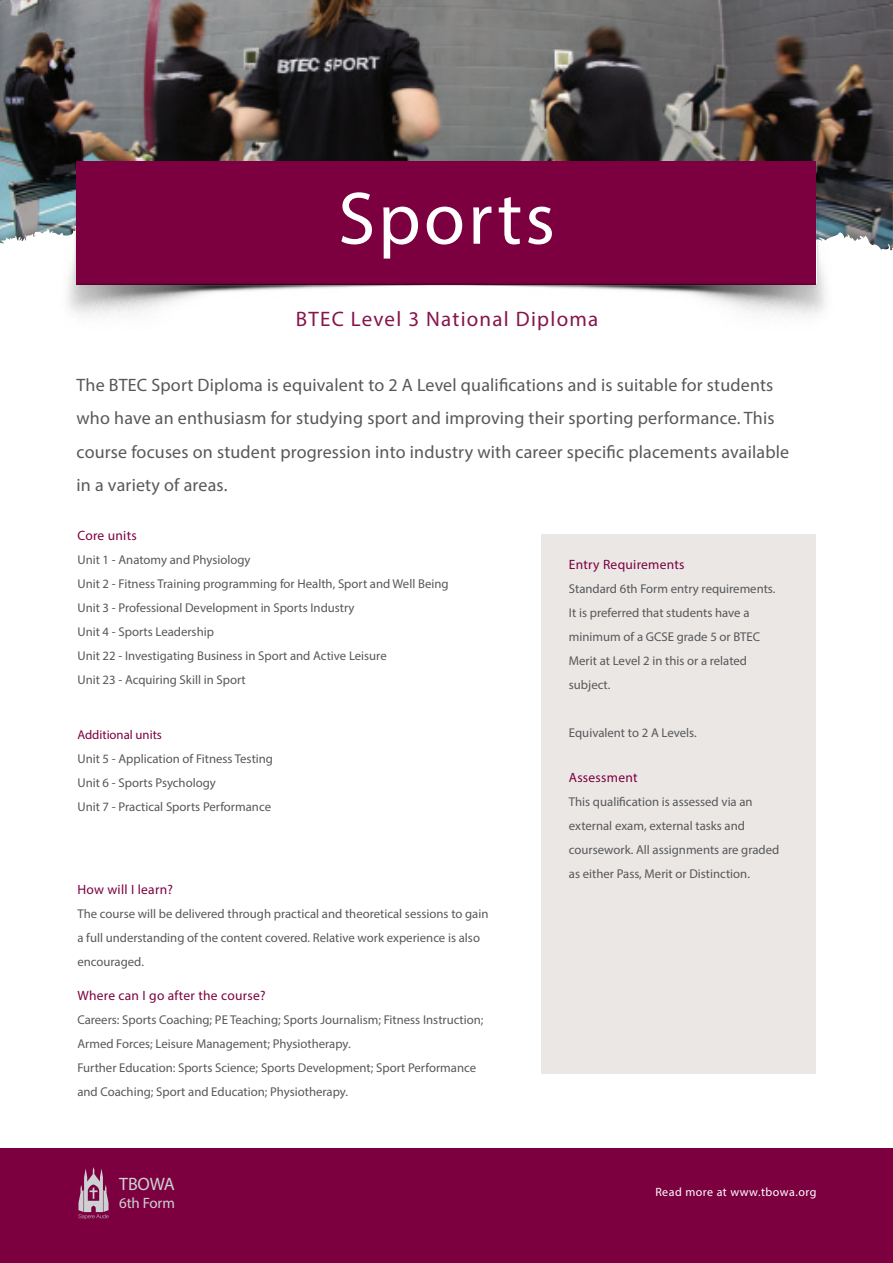
<style>
.page{position:relative;width:893px;height:1263px;background:#fff}
.page>*{position:absolute;margin:0;border:0;box-sizing:border-box;transform-origin:0 0}
.t1{font:75px "Myriad Pro";letter-spacing:.04em;color:#fff}
.t2{font:21px "Myriad Pro";letter-spacing:.06em;color:#87144d}
.t3{font:18px/33px "Myriad Pro";letter-spacing:.01em;color:#57585a}
.t4{font:18px "Myriad Pro";letter-spacing:-.01em;color:#cdd1d3}
.t5{font:15px "Myriad Pro";letter-spacing:-.01em;color:#cdd1d3}
.t6{font:13.5px "Myriad Pro";letter-spacing:.02em;color:#7c0040}
.t7{font:12.75px/24px "Myriad Pro";color:#57585a}
.t8{font:12.75px "Myriad Pro";color:#7c0040}
.t9{font:12px "Myriad Pro";letter-spacing:.04em;color:#fff}
</style>
<div class="page">
<img style="left:0;top:0;width:893px;height:162px">
<img style="left:0;top:153px;width:488px;height:163px">
<img style="left:405px;top:162px;width:488px;height:154px">
<div style="left:542px;top:534px;width:274px;height:540px;background:#eae7e5"></div>
<div style="left:0;top:1149px;width:893px;height:114px;background:#7c0040"></div>
<svg style="left:78px;top:1167px;width:31px;height:52px"></svg>
<p class="t1" style="left:338px;top:172px;width:218px">Sports</p>
<p class="t2" style="left:296px;top:306px;width:304px">BTEC Level 3 National Diploma</p>
<p class="t3" style="left:77px;top:369px;width:714px">The BTEC Sport Diploma is equivalent to 2 A Level qualifications and is suitable for students who have an enthusiasm for studying sport and improving their sporting performance. This course focuses on student progression into industry with career specific placements available in a variety of areas.</p>
<p class="t6" style="left:77px;top:527px;width:61px">Core units</p>
<p class="t7" style="left:77px;top:547px;width:175px">Unit 1 - Anatomy and Physiology</p>
<p class="t7" style="left:77px;top:571px;width:373px">Unit 2 - Fitness Training programming for Health, Sport and Well Being</p>
<p class="t7" style="left:77px;top:595px;width:279px">Unit 3 - Professional Development in Sports Industry</p>
<p class="t7" style="left:77px;top:619px;width:138px">Unit 4 - Sports Leadership</p>
<p class="t7" style="left:77px;top:643px;width:311px">Unit 22 - Investigating Business in Sport and Active Leisure</p>
<p class="t7" style="left:77px;top:667px;width:170px">Unit 23 - Acquiring Skill in Sport</p>
<p class="t8" style="left:77px;top:727px;width:86px">Additional units</p>
<p class="t7" style="left:77px;top:747px;width:197px">Unit 5 - Application of Fitness Testing</p>
<p class="t7" style="left:77px;top:771px;width:140px">Unit 6 - Sports Psychology</p>
<p class="t7" style="left:77px;top:795px;width:195px">Unit 7 - Practical Sports Performance</p>
<p class="t6" style="left:77px;top:881px;width:97px">How will I learn?</p>
<p class="t7" style="left:77px;top:901px;width:413px">The course will be delivered through practical and theoretical sessions to gain a full understanding of the content covered. Relative work experience is also encouraged.</p>
<p class="t6" style="left:77px;top:987px;width:190px">Where can I go after the course?</p>
<p class="t7" style="left:77px;top:1008px;width:408px">Careers: Sports Coaching; PE Teaching; Sports Journalism; Fitness Instruction;<br>Armed Forces; Leisure Management; Physiotherapy.</p>
<p class="t7" style="left:77px;top:1056px;width:400px">Further Education: Sports Science; Sports Development; Sport Performance and Coaching; Sport and Education; Physiotherapy.</p>
<p class="t4" style="left:119px;top:1173px;width:57px">TBOWA</p>
<p class="t5" style="left:119px;top:1194px;width:57px">6th Form</p>
<p class="t6" style="left:569px;top:556px;width:117px">Entry Requirements</p>
<p class="t7" style="left:569px;top:576px;width:208px">Standard 6th Form entry requirements.</p>
<p class="t7" style="left:569px;top:600px;width:193px">It is preferred that students have a minimum of a GCSE grade 5 or BTEC<br>Merit at Level 2 in this or a related subject.</p>
<p class="t7" style="left:569px;top:720px;width:129px">Equivalent to 2 A Levels.</p>
<p class="t6" style="left:569px;top:769px;width:70px">Assessment</p>
<p class="t7" style="left:569px;top:789px;width:212px">This qualification is assessed via an external exam, external tasks and coursework. All assignments are graded as either Pass, Merit or Distinction.</p>
<p class="t9" style="left:655px;top:1184px;width:163px">Read more at www.tbowa.org</p>
</div>
